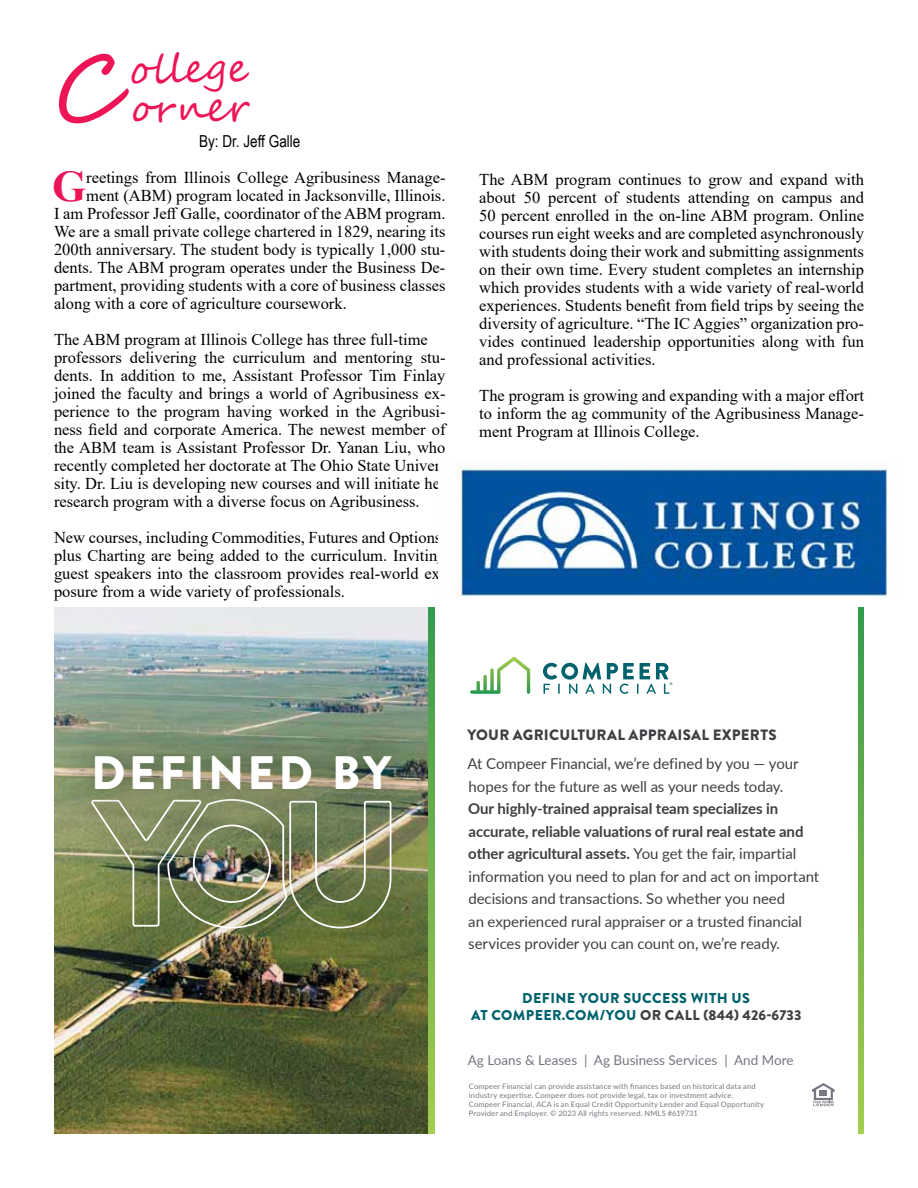
<style>
.page{position:relative;width:918px;height:1188px;background:#fff}
.page>*{position:absolute;margin:0;border:0;box-sizing:border-box;transform-origin:0 0}
.t1{font:90px "Segoe Script";color:#ed1556}
.t2{font:900 46.8px "Brandon Grotesque";letter-spacing:.07em;color:#fff}
.t3{font:700 43.65px "Times New Roman";color:#ed1556}
.t4{font:40.5px "Segoe Script";color:#ed1556}
.t5{font:16.5px/18px "Times New Roman";color:#000;text-align:justify}
.t6{font:16.5px "Arial Narrow";color:#000}
.t7{font:15px/22.5px "Lato";letter-spacing:-.005em;color:#3f3f43}
.t8{font:900 15px "Brandon Grotesque";letter-spacing:.02em;color:#3f3f43}
.t9{font:900 14.25px/17.1px "Brandon Grotesque";letter-spacing:.03em;color:#00626d;text-align:center}
.t10{font:13.5px "Lato";color:#757781}
.t11{font:7.5px/9px "Lato";letter-spacing:.025em;color:#757781}
.s1{font-weight:700}
.s2{color:#3f3f43}
</style>
<div class="page">
<img style="left:54px;top:608px;width:375px;height:526px">
<svg style="left:429px;top:608px;width:5px;height:526px;background:#6fb24d"></svg>
<svg style="left:859px;top:608px;width:5px;height:526px;background:#6fb24d"></svg>
<svg style="left:470px;top:657px;width:60px;height:37px"></svg>
<svg style="left:543px;top:663px;width:129px;height:31px"></svg>
<div style="left:64px;top:769px;width:357px;height:189px;background:#000;opacity:.75"></div>
<img style="left:91px;top:818px;width:300px;height:110px">
<div style="left:65px;top:726px;width:353px;height:92px;background:#000;opacity:.5"></div>
<svg style="left:812px;top:1083px;width:23px;height:23px"></svg>
<img style="left:455px;top:464px;width:433px;height:133px">
<h3 class="t4" style="left:131px;top:36px;width:119px">ollege</h3>
<h1 class="t1" style="left:53px;top:15px;width:68px">C</h1>
<h3 class="t4" style="left:131px;top:75px;width:121px">orner</h3>
<p class="t6" style="left:199px;top:129px;width:103px">By: Dr. Jeff Galle</p>
<h3 class="t3" style="left:52px;top:154px;width:35px">G</h3>
<p class="t5" style="left:86px;top:168px;width:361px">reetings from Illinois College Agribusiness Manage-</p>
<p class="t5" style="left:86px;top:186px;width:361px">ment (ABM) program located in Jacksonville, Illinois.</p>
<p class="t5" style="left:54px;top:204px;width:393px">I am Professor Jeff Galle, coordinator of the ABM program.</p>
<p class="t5" style="left:54px;top:222px;width:393px">We are a small private college chartered in 1829, nearing its</p>
<p class="t5" style="left:54px;top:240px;width:393px">200th anniversary. The student body is typically 1,000 stu-</p>
<p class="t5" style="left:54px;top:258px;width:393px">dents. The ABM program operates under the Business De-</p>
<p class="t5" style="left:54px;top:276px;width:393px">partment, providing students with a core of business classes</p>
<p class="t5" style="left:54px;top:294px;width:294px">along with a core of agriculture coursework.</p>
<p class="t5" style="left:54px;top:330px;width:393px;text-align:left">The ABM program at Illinois College has three full-time professors delivering the curriculum and mentoring stu&shy;dents. In addition to me, Assistant Professor Tim Finlay joined the faculty and brings a world of Agribusiness ex&shy;perience to the program having worked in the Agribusi&shy;ness field and corporate America. The newest member of the ABM team is Assistant Professor Dr. Yanan Liu, who recently completed her doctorate at The Ohio State Univer&shy;sity. Dr. Liu is developing new courses and will initiate her research program with a diverse focus on Agribusiness.</p>
<p class="t5" style="left:54px;top:528px;width:393px">New courses, including Commodities, Futures and Options, plus Charting are being added to the curriculum. Inviting guest speakers into the classroom provides real-world ex&shy;posure from a wide variety of professionals.</p>
<p class="t5" style="left:479px;top:169px;width:386px">The ABM program continues to grow and expand with about 50 percent of students attending on campus and 50 percent enrolled in the on-line ABM program. Online courses run eight weeks and are completed asynchronously with students doing their work and submitting assignments on their own time. Every student completes an internship which provides students with a wide variety of real-world experiences. Students benefit from field trips by seeing the diversity of agriculture. “The IC Aggies” organization pro&shy;vides continued leadership opportunities along with fun and professional activities.</p>
<p class="t5" style="left:479px;top:385px;width:386px">The program is growing and expanding with a major effort to inform the ag community of the Agribusiness Manage&shy;ment Program at Illinois College.</p>
<h2 class="t2" style="left:91px;top:740px;width:302px">DEFINED BY</h2>
<p class="t8" style="left:468px;top:724px;width:311px">YOUR AGRICULTURAL APPRAISAL EXPERTS</p>
<p class="t7" style="left:467px;top:752px;width:333px">At Compeer Financial, we’re defined by you — your hopes for the future as well as your needs today.</p>
<p class="t7" style="left:468px;top:797px;width:353px"><span class="s1">Our highly-trained appraisal team specializes in accurate, reliable valuations of rural real estate and other agricultural assets.</span> You get the fair, impartial information you need to plan for and act on important decisions and transactions. So whether you need<br>an experienced rural appraiser or a trusted financial services provider you can count on, we’re ready.</p>
<p class="t9" style="left:471px;top:990px;width:332px">DEFINE YOUR SUCCESS WITH US<br>AT COMPEER.COM/YOU <span class="s2">OR CALL (844) 426-6733</span></p>
<p class="t10" style="left:468px;top:1050px;width:327px">Ag Loans &amp; Leases | Ag Business Services | And More</p>
<p class="t11" style="left:469px;top:1081px;width:297px">Compeer Financial can provide assistance with finances based on historical data and industry expertise. Compeer does not provide legal, tax or investment advice.<br>Compeer Financial, ACA is an Equal Credit Opportunity Lender and Equal Opportunity Provider and Employer. © 2023 All rights reserved. NMLS #619731</p>
</div>
